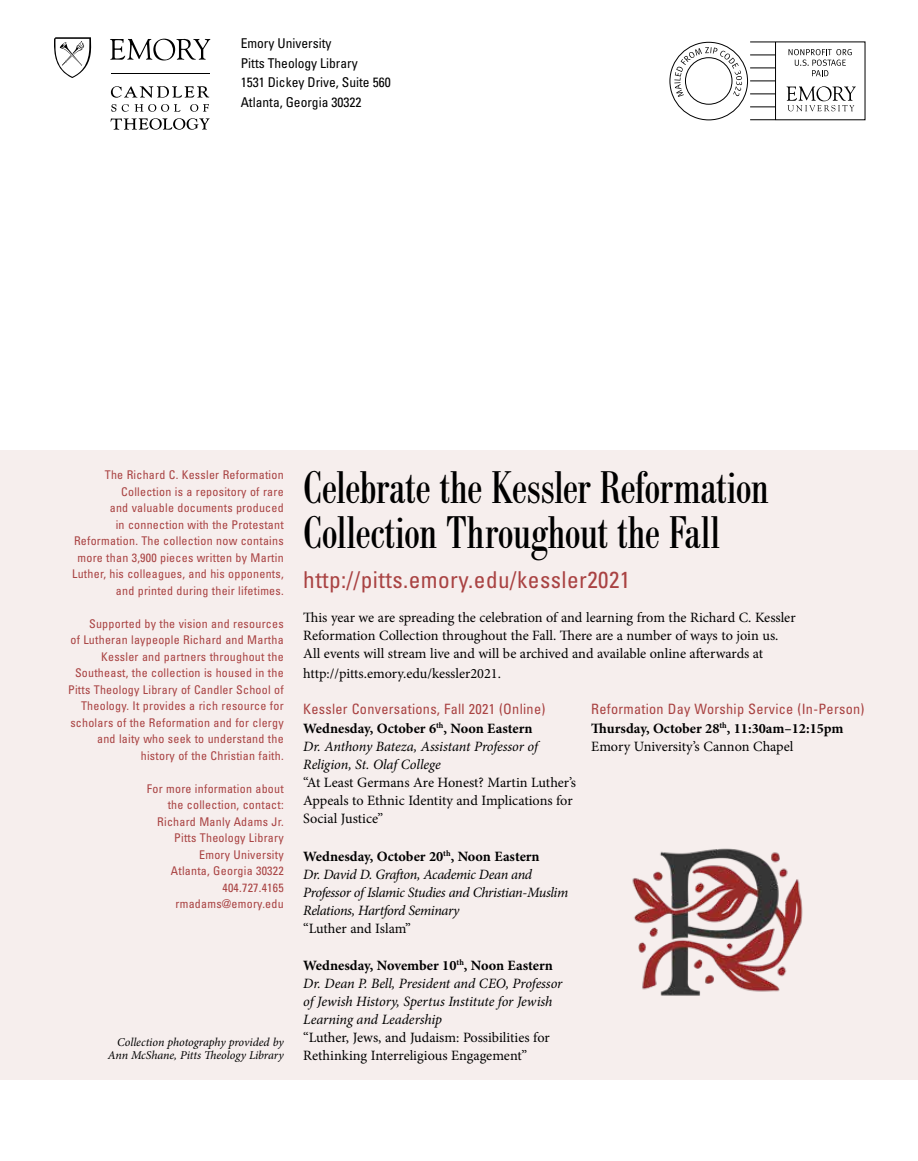
<style>
.page{position:relative;width:918px;height:1161px;background:#fff}
.page>*{position:absolute;margin:0;border:0;box-sizing:border-box;transform-origin:0 0}
.t1{font:condensed 45px/45px "Bodoni BE";letter-spacing:-.005em;color:#000}
.t2{font:condensed 23.25px "Univers LT";letter-spacing:.02em;color:#a94242}
.t3{font:14.25px/18px "Minion Pro";letter-spacing:-.005em;color:#000}
.t4{font:italic 14.25px/18px "Minion Pro";letter-spacing:-.015em;color:#000}
.t5{font:condensed 14.25px "Univers LT";letter-spacing:.02em;color:#a94242}
.t6{font:700 14.25px/18px "Minion Pro";color:#000}
.t7{font:condensed 13.5px/19.5px "Univers LT";color:#000}
.t8{font:condensed 12px/16.5px "Univers LT";letter-spacing:.02em;color:#a94242;text-align:right}
.t9{font:italic 12px/13.5px "Minion Pro";letter-spacing:-.01em;color:#000;text-align:right}
.s1{font-weight:700;font-style:normal}
.s2{font-weight:400}
</style>
<div class="page">
<div style="left:0;top:451px;width:918px;height:629px;background:#f6eeed"></div>
<svg style="left:110px;top:118px;width:100px;height:12px"></svg>
<svg style="left:111px;top:86px;width:98px;height:12px"></svg>
<svg style="left:111px;top:104px;width:5px;height:8px"></svg>
<svg style="left:122px;top:104px;width:7px;height:8px"></svg>
<svg style="left:135px;top:104px;width:45px;height:8px"></svg>
<svg style="left:190px;top:104px;width:19px;height:8px"></svg>
<svg style="left:54px;top:37px;width:38px;height:41px"></svg>
<svg style="left:110px;top:38px;width:100px;height:22px"></svg>
<hr style="left:111px;top:73px;width:98px;height:1px;background:#000">
<svg style="left:750px;top:42px;width:25px;height:1px"></svg>
<svg style="left:750px;top:55px;width:25px;height:1px"></svg>
<svg style="left:750px;top:68px;width:25px;height:1px"></svg>
<svg style="left:750px;top:80px;width:25px;height:1px"></svg>
<svg style="left:750px;top:93px;width:25px;height:1px"></svg>
<svg style="left:750px;top:106px;width:25px;height:1px"></svg>
<svg style="left:750px;top:119px;width:25px;height:1px"></svg>
<div style="left:670px;top:42px;width:78px;height:78px;border:1px solid #000;border-radius:50%"></div>
<svg style="left:789px;top:49px;width:63px;height:27px"></svg>
<svg style="left:674px;top:47px;width:68px;height:50px"></svg>
<svg style="left:787px;top:86px;width:69px;height:25px"></svg>
<img style="left:632px;top:848px;width:171px;height:148px">
<p class="t7" style="left:241px;top:33px;width:151px">Emory University<br>Pitts Theology Library<br>1531 Dickey Drive, Suite 560<br>Atlanta, Georgia 30322</p>
<p class="t8" style="left:72px;top:466px;width:213px">The Richard C. Kessler Reformation Collection is a repository of rare<br>and valuable documents produced<br>in connection with the Protestant Reformation. The collection now contains more than 3,900 pieces written by Martin Luther, his colleagues, and his opponents, and printed during their lifetimes.</p>
<p class="t8" style="left:68px;top:615px;width:217px">Supported by the vision and resources<br>of Lutheran laypeople Richard and Martha Kessler and partners throughout the Southeast, the collection is housed in the Pitts Theology Library of Candler School of Theology. It provides a rich resource for scholars of the Reformation and for clergy and laity who seek to understand the history of the Christian faith.</p>
<p class="t8" style="left:147px;top:780px;width:138px">For more information about the collection, contact:<br>Richard Manly Adams Jr.<br>Pitts Theology Library<br>Emory University<br>Atlanta, Georgia 30322<br>404.727.4165 rmadams@emory.edu</p>
<p class="t9" style="left:108px;top:1035px;width:177px">Collection photography provided by<br>Ann McShane, Pitts Theology Library</p>
<h1 class="t1" style="left:303px;top:466px;width:467px">Celebrate the Kessler Reformation<br>Collection Throughout the Fall</h1>
<h2 class="t2" style="left:303px;top:565px;width:328px">http://pitts.emory.edu/kessler2021</h2>
<p class="t3" style="left:303px;top:609px;width:494px">This year we are spreading the celebration of and learning from the Richard C. Kessler<br>Reformation Collection throughout the Fall. There are a number of ways to join us.<br>All events will stream live and will be archived and available online afterwards at</p>
<p class="t3" style="left:303px;top:664px;width:199px">http://pitts.emory.edu/kessler2021.</p>
<p class="t5" style="left:303px;top:700px;width:244px">Kessler Conversations, Fall 2021 (Online)</p>
<p class="t4" style="left:303px;top:720px;width:236px"><span class="s1">Wednesday, October 6</span><sup>th</sup><span class="s1">, Noon Eastern<br></span>Dr. Anthony Bateza, Assistant Professor of<br>Religion, St. Olaf College</p>
<p class="t3" style="left:303px;top:774px;width:274px">“At Least Germans Are Honest? Martin Luther’s<br>Appeals to Ethnic Identity and Implications for<br>Social Justice”</p>
<p class="t4" style="left:303px;top:847px;width:267px"><span class="s1">Wednesday, October 20</span><sup>th</sup><span class="s1">, Noon Eastern<br></span>Dr. David D. Grafton, Academic Dean and Professor of Islamic Studies and Christian-Muslim Relations, Hartford Seminary</p>
<p class="t3" style="left:303px;top:919px;width:109px">“Luther and Islam”</p>
<p class="t4" style="left:303px;top:957px;width:261px"><span class="s1">Wednesday, November 10</span><sup>th</sup><span class="s1">, Noon Eastern </span>Dr. Dean P. Bell, President and CEO, Professor of Jewish History, Spertus Institute for Jewish Learning and Leadership</p>
<p class="t3" style="left:303px;top:1029px;width:248px">“Luther, Jews, and Judaism: Possibilities for<br>Rethinking Interreligious Engagement”</p>
<p class="t5" style="left:591px;top:700px;width:275px">Reformation Day Worship Service (In-Person)</p>
<p class="t6" style="left:591px;top:719px;width:254px">Thursday, October 28<sup>th</sup>, 11:30am–12:15pm<br><span class="s2">Emory University’s Cannon Chapel</span></p>
</div>
